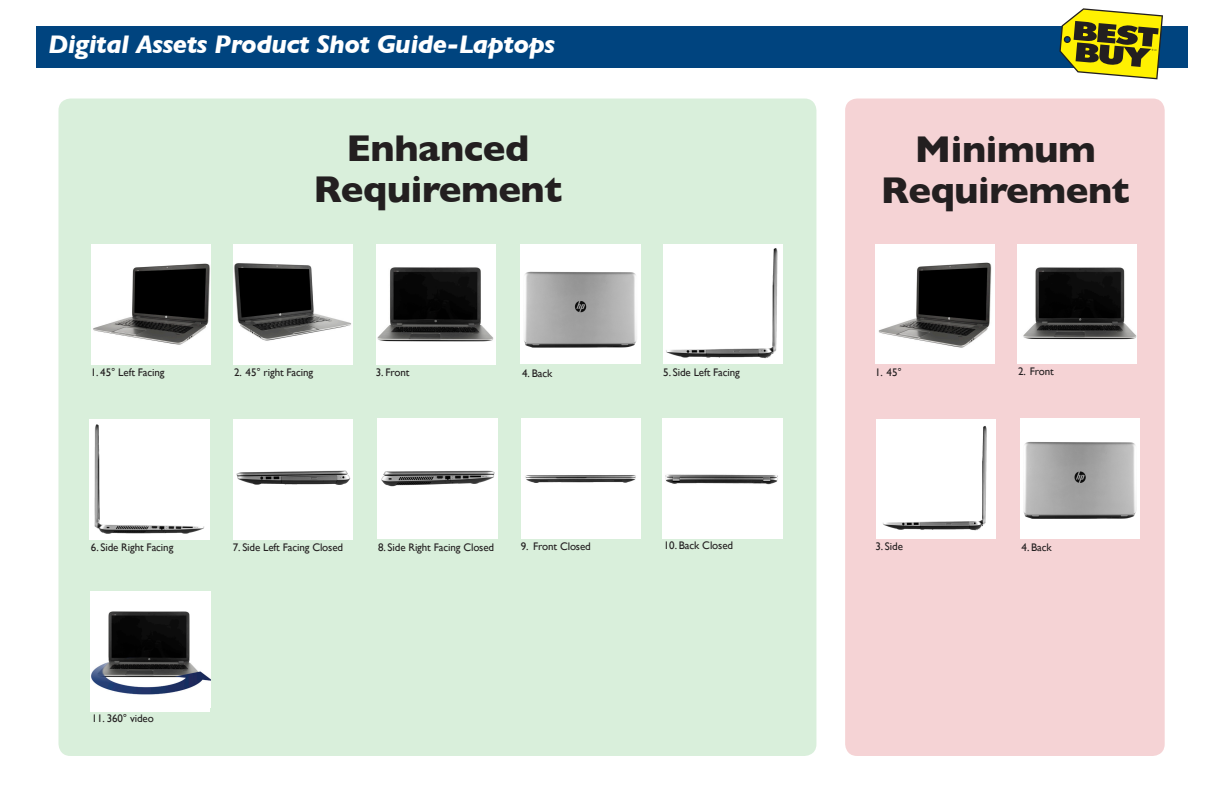
<style>
.page{position:relative;width:1224px;height:792px;background:#fff}
.page>*{position:absolute;margin:0;border:0;box-sizing:border-box;transform-origin:0 0}
.Bullets{font:700 38px "Gill Sans";letter-spacing:-.01em;color:#231f20}
.t1{font:italic 700 26px "Gill Sans";letter-spacing:-.02em;color:#fff}
.t2{font:11px "Gill Sans";letter-spacing:-.01em;color:#231f20}
</style>
<div class="page">
<div style="left:36px;top:26px;width:1152px;height:42px;background:#00447f"></div>
<svg style="left:1059px;top:8px;width:104px;height:71px"></svg>
<div style="left:58px;top:99px;width:758px;height:657px;background:#d9efdb;border-radius:12px"></div>
<div style="left:845px;top:99px;width:320px;height:657px;background:#f5d3d5;border-radius:12px"></div>
<img style="left:91px;top:245px;width:120px;height:119px">
<div style="left:664px;top:244px;width:119px;height:120px;background:#fff"></div>
<img style="left:666px;top:248px;width:112px;height:111px">
<img style="left:376px;top:245px;width:120px;height:119px">
<img style="left:521px;top:244px;width:119px;height:120px">
<img style="left:233px;top:245px;width:119px;height:119px">
<div style="left:90px;top:420px;width:119px;height:119px;background:#fff"></div>
<img style="left:94px;top:424px;width:110px;height:110px">
<img style="left:233px;top:420px;width:120px;height:119px">
<img style="left:378px;top:419px;width:119px;height:119px">
<div style="left:521px;top:419px;width:120px;height:119px;background:#fff"></div>
<img style="left:663px;top:419px;width:119px;height:119px">
<div style="left:91px;top:592px;width:119px;height:119px;background:#fff"></div>
<img style="left:91px;top:611px;width:119px;height:84px">
<img style="left:875px;top:244px;width:120px;height:120px">
<img style="left:1017px;top:244px;width:120px;height:120px">
<div style="left:876px;top:419px;width:119px;height:120px;background:#fff"></div>
<img style="left:883px;top:426px;width:104px;height:105px">
<img style="left:1020px;top:419px;width:120px;height:119px">
<p class="t1" style="left:48px;top:29px;width:508px">Digital Assets Product Shot Guide-Laptops</p>
<p class="Bullets" style="left:346px;top:119px;width:184px">Enhanced</p>
<p class="Bullets" style="left:313px;top:160px;width:250px">Requirement</p>
<p class="t2" style="left:91px;top:366px;width:75px">1. 45° Left Facing</p>
<p class="t2" style="left:234px;top:366px;width:81px">2. 45° right Facing</p>
<p class="t2" style="left:376px;top:366px;width:35px">3. Front</p>
<p class="t2" style="left:522px;top:366px;width:32px">4. Back</p>
<p class="t2" style="left:663px;top:365px;width:78px">5. Side Left Facing</p>
<p class="t2" style="left:91px;top:541px;width:84px">6. Side Right Facing</p>
<p class="t2" style="left:233px;top:541px;width:112px">7. Side Left Facing Closed</p>
<p class="t2" style="left:378px;top:541px;width:118px">8. Side Right Facing Closed</p>
<p class="t2" style="left:521px;top:540px;width:72px">9. Front Closed</p>
<p class="t2" style="left:664px;top:539px;width:71px">10. Back Closed</p>
<p class="t2" style="left:92px;top:711px;width:64px">11. 360° video</p>
<p class="Bullets" style="left:915px;top:120px;width:182px">Minimum</p>
<p class="Bullets" style="left:881px;top:161px;width:250px">Requirement</p>
<p class="t2" style="left:875px;top:365px;width:28px">1. 45°</p>
<p class="t2" style="left:1018px;top:365px;width:37px">2. Front</p>
<p class="t2" style="left:875px;top:540px;width:29px">3. Side</p>
<p class="t2" style="left:1022px;top:541px;width:32px">4. Back</p>
</div>
